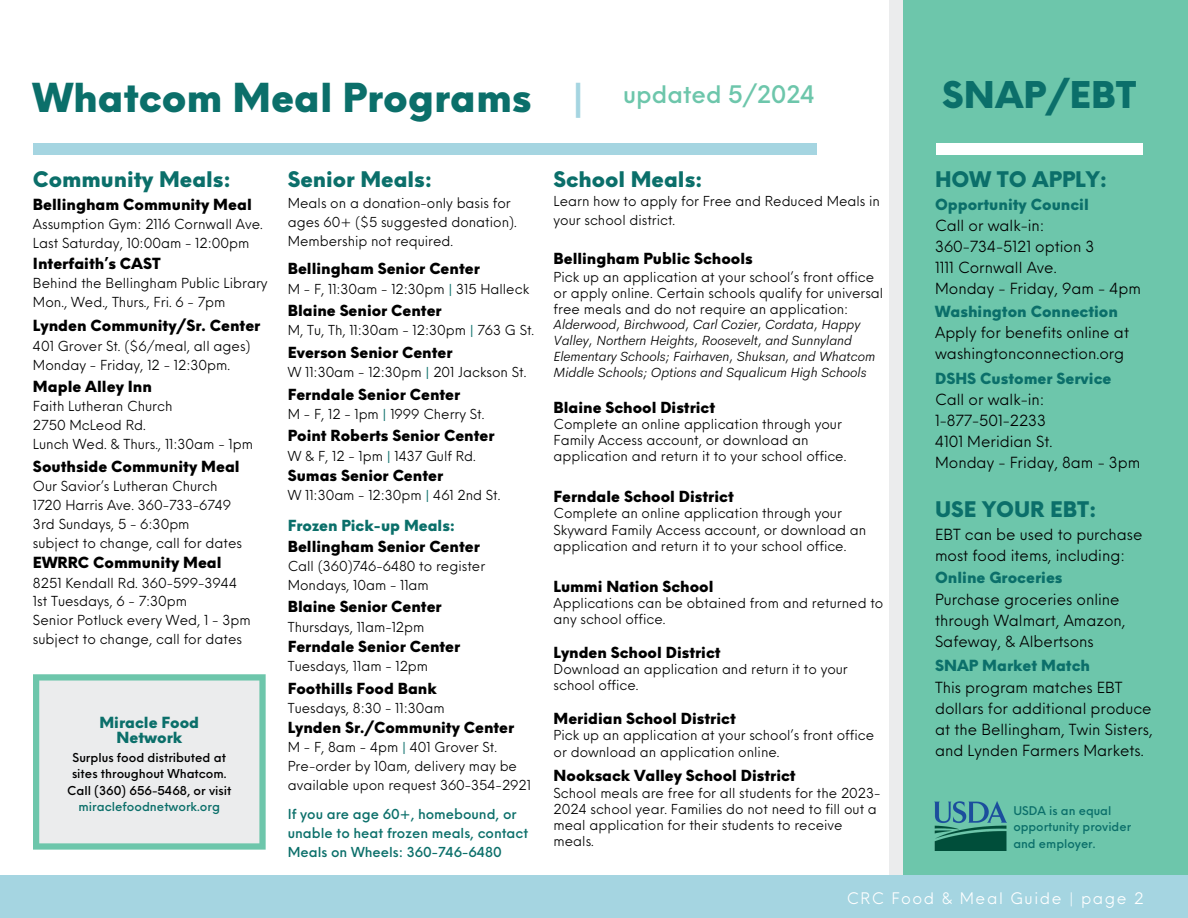
<style>
.page{position:relative;width:1188px;height:918px;background:#fff}
.page>*{position:absolute;margin:0;border:0;box-sizing:border-box;transform-origin:0 0}
.t1{font:900 39px "Neue Einstellung";color:#0b6f6a}
.t2{font:900 36px "Neue Einstellung";color:#0b6f6a}
.t3{font:500 23.55px "Neue Einstellung";color:#6dc6ab}
.t4{font:900 21px "Neue Einstellung";color:#0b6f6a}
.t5{font:15.6px "Neue Einstellung";letter-spacing:.1em;color:#fff}
.t6{font:900 15px "Neue Einstellung";color:#000}
.t7{font:15px/21px "Neue Einstellung";color:#000}
.t8{font:900 15px/15px "Neue Einstellung";color:#0b6f6a;text-align:center}
.t9{font:13.5px/16px "Neue Einstellung";color:#000}
.t10{font:italic 300 13.5px/16px "Cerebri Sans";color:#000}
.t11{font:500 13.5px/18.9px "Neue Einstellung";color:#0b6f6a}
.t12{font:500 12px/16.5px "Neue Einstellung";color:#000;text-align:center}
.t13{font:500 12px "Neue Einstellung";color:#0b6f6a}
.t14{font:500 11.7px/16.2px "Neue Einstellung";color:#0b6f6a}
.s1{color:#a5d5e1}
.s2{font-weight:500;color:#0b6f6a}
.s3{font-weight:900;color:#0b6f6a}
</style>
<div class="page">
<div style="left:33px;top:144px;width:844px;height:11px;background:#a5d5e1"></div>
<div style="left:817px;top:128px;width:83px;height:40px;background:#fff"></div>
<div style="left:890px;top:0;width:298px;height:918px;background:#6dc6ab"></div>
<div style="left:889px;top:0;width:14px;height:918px;background:#ebeced"></div>
<div style="left:0;top:875px;width:1188px;height:43px;background:#a5d5e1"></div>
<img style="left:935px;top:802px;width:71px;height:48px">
<div style="left:935px;top:144px;width:253px;height:11px;background:#fff"></div>
<div style="left:1144px;top:125px;width:44px;height:40px;background:#6dc6ab"></div>
<svg style="left:33px;top:674px;width:233px;height:176px;background:#dbe7e5"></svg>
<p class="t1" style="left:33px;top:61px;width:553px">Whatcom Meal Programs <span class="s1">|</span></p>
<h1 class="t3" style="left:623px;top:74px;width:193px">updated 5/2024</h1>
<h5 class="t4" style="left:33px;top:160px;width:199px">Community Meals:</h5>
<h5 class="t6" style="left:33px;top:190px;width:220px">Bellingham Community Meal</h5>
<h5 class="t9" style="left:33px;top:215px;width:231px">Assumption Gym: 2116 Cornwall Ave.</h5>
<h5 class="t9" style="left:33px;top:234px;width:218px">Last Saturday, 10:00am - 12:00pm</h5>
<h5 class="t6" style="left:33px;top:249px;width:129px">Interfaith’s CAST</h5>
<h5 class="t9" style="left:33px;top:274px;width:236px">Behind the Bellingham Public Library</h5>
<p class="t9" style="left:33px;top:292px;width:194px">Mon., Wed., Thurs., Fri. 6 - 7pm</p>
<p class="t6" style="left:33px;top:312px;width:229px">Lynden Community/Sr. Center</p>
<h2 class="t9" style="left:33px;top:336px;width:219px">401 Grover St. ($6/meal, all ages)</h2>
<h3 class="t9" style="left:33px;top:355px;width:199px">Monday - Friday, 12 - 12:30pm.</h3>
<p class="t6" style="left:33px;top:373px;width:120px">Maple Alley Inn</p>
<p class="t9" style="left:33px;top:397px;width:141px">Faith Lutheran Church</p>
<p class="t9" style="left:33px;top:416px;width:114px">2750 McLeod Rd.</p>
<p class="t9" style="left:33px;top:435px;width:222px">Lunch Wed. &amp; Thurs., 11:30am - 1pm</p>
<p class="t6" style="left:33px;top:452px;width:208px">Southside Community Meal</p>
<p class="t9" style="left:33px;top:477px;width:186px">Our Savior’s Lutheran Church</p>
<p class="t9" style="left:33px;top:496px;width:200px">1720 Harris Ave. 360-733-6749</p>
<p class="t9" style="left:33px;top:514px;width:158px">3rd Sundays, 5 - 6:30pm</p>
<p class="t9" style="left:33px;top:533px;width:211px">subject to change, call for dates</p>
<p class="t6" style="left:33px;top:549px;width:190px">EWRRC Community Meal</p>
<p class="t9" style="left:33px;top:573px;width:206px">8251 Kendall Rd. 360-599-3944</p>
<p class="t9" style="left:33px;top:592px;width:156px">1st Tuesdays, 6 - 7:30pm</p>
<p class="t9" style="left:33px;top:611px;width:219px">Senior Potluck every Wed, 1 - 3pm</p>
<p class="t9" style="left:33px;top:630px;width:211px">subject to change, call for dates</p>
<p class="t8" style="left:99px;top:714px;width:101px">Miracle Food<br>Network</p>
<p class="t12" style="left:67px;top:748px;width:166px">Surplus food distributed at sites throughout Whatcom.<br>Call (360) 656-5468, or visit</p>
<p class="t13" style="left:79px;top:796px;width:143px">miraclefoodnetwork.org</p>
<p class="t4" style="left:288px;top:160px;width:146px">Senior Meals:</p>
<p class="t9" style="left:288px;top:192px;width:231px;line-height:18.8px">Meals on a donation-only basis for ages 60+ ($5 suggested donation).<br>Membership not required.</p>
<p class="t6" style="left:288px;top:255px;width:194px">Bellingham Senior Center</p>
<p class="t9" style="left:288px;top:279px;width:243px">M - F, 11:30am - 12:30pm <span class="s2">|</span> 315 Halleck</p>
<h5 class="t6" style="left:288px;top:297px;width:155px">Blaine Senior Center</h5>
<h5 class="t9" style="left:288px;top:321px;width:248px">M, Tu, Th, 11:30am - 12:30pm <span class="s2">|</span> 763 G St.</h5>
<p class="t6" style="left:288px;top:338px;width:166px">Everson Senior Center</p>
<p class="t9" style="left:288px;top:363px;width:240px">W 11:30am - 12:30pm <span class="s2">|</span> 201 Jackson St.</p>
<p class="t6" style="left:288px;top:380px;width:174px">Ferndale Senior Center</p>
<p class="t9" style="left:288px;top:404px;width:198px">M - F, 12 - 1pm <span class="s2">|</span> 1999 Cherry St.</p>
<p class="t6" style="left:288px;top:422px;width:208px">Point Roberts Senior Center</p>
<p class="t9" style="left:288px;top:446px;width:190px">W &amp; F, 12 - 1pm <span class="s2">|</span> 1437 Gulf Rd.</p>
<p class="t6" style="left:288px;top:462px;width:157px">Sumas Senior Center</p>
<p class="t9" style="left:288px;top:486px;width:214px">W 11:30am - 12:30pm <span class="s2">|</span> 461 2nd St.</p>
<p class="t8" style="left:288px;top:517px;width:169px">Frozen Pick-up Meals:</p>
<p class="t6" style="left:288px;top:533px;width:194px">Bellingham Senior Center</p>
<h6 class="t9" style="left:288px;top:557px;width:199px">Call (360)746-6480 to register</h6>
<p class="t9" style="left:288px;top:576px;width:143px">Mondays, 10am - 11am</p>
<p class="t6" style="left:288px;top:593px;width:155px">Blaine Senior Center</p>
<p class="t9" style="left:288px;top:617px;width:138px">Thursdays, 11am-12pm</p>
<p class="t6" style="left:288px;top:633px;width:174px">Ferndale Senior Center</p>
<p class="t9" style="left:288px;top:657px;width:142px">Tuesdays, 11am - 12pm</p>
<p class="t6" style="left:288px;top:674px;width:150px">Foothills Food Bank</p>
<p class="t9" style="left:288px;top:698px;width:158px">Tuesdays, 8:30 - 11:30am</p>
<p class="t6" style="left:288px;top:714px;width:228px">Lynden Sr./Community Center</p>
<p class="t9" style="left:288px;top:738px;width:211px">M - F, 8am - 4pm <span class="s2">|</span> 401 Grover St.</p>
<p class="t9" style="left:288px;top:756px;width:245px;line-height:18.8px">Pre-order by 10am, delivery may be available upon request 360-354-2921</p>
<p class="t11" style="left:288px;top:804px;width:242px">If you are age 60+, homebound, or unable to heat frozen meals, contact<br>Meals on Wheels: 360-746-6480</p>
<p class="t4" style="left:554px;top:160px;width:151px">School Meals:</p>
<p class="t9" style="left:554px;top:191px;width:328px;line-height:18.8px">Learn how to apply for Free and Reduced Meals in your school district.</p>
<p class="t6" style="left:554px;top:245px;width:201px">Bellingham Public Schools</p>
<p class="t9" style="left:554px;top:268px;width:331px">Pick up an application at your school’s front office or apply online. Certain schools qualify for universal free meals and do not require an application:</p>
<p class="t10" style="left:554px;top:316px;width:323px">Alderwood, Birchwood, Carl Cozier, Cordata, Happy Valley, Northern Heights, Roosevelt, and Sunnyland Elementary Schools; Fairhaven, Shuksan, and Whatcom Middle Schools; Options and Squalicum High Schools</p>
<p class="t6" style="left:554px;top:393px;width:163px">Blaine School District</p>
<p class="t9" style="left:554px;top:415px;width:294px">Complete an online application through your<br>Family Access account, or download an application and return it to your school office.</p>
<p class="t6" style="left:554px;top:483px;width:182px">Ferndale School District</p>
<p class="t9" style="left:554px;top:504px;width:314px">Complete an online application through your<br>Skyward Family Access account, or download an application and return it to your school office.</p>
<p class="t6" style="left:554px;top:572px;width:161px">Lummi Nation School</p>
<h5 class="t9" style="left:554px;top:594px;width:331px">Applications can be obtained from and returned to any school office.</h5>
<h5 class="t6" style="left:554px;top:638px;width:169px">Lynden School District</h5>
<p class="t9" style="left:554px;top:660px;width:296px">Download an application and return it to your school office.</p>
<h5 class="t6" style="left:554px;top:705px;width:184px">Meridian School District</h5>
<h5 class="t9" style="left:554px;top:726px;width:322px">Pick up an application at your school’s front office or download an application online.</h5>
<p class="t6" style="left:554px;top:762px;width:244px">Nooksack Valley School District</p>
<p class="t9" style="left:554px;top:783px;width:328px">School meals are free for all students for the 2023- 2024 school year. Families do not need to fill out a meal application for their students to receive meals.</p>
<p class="t2" style="left:942px;top:61px;width:196px">SNAP/EBT</p>
<p class="t4" style="left:935px;top:160px;width:174px">HOW TO APPLY:</p>
<p class="t7" style="left:935px;top:192px;width:161px"><span class="s3">Opportunity Council<br></span>Call or walk-in:<br>360-734-5121 option 3<br>1111 Cornwall Ave.</p>
<p class="t7" style="left:935px;top:276px;width:207px;line-height:22.8px">Monday - Friday, 9am - 4pm<br><span class="s3">Washington Connection</span></p>
<p class="t7" style="left:935px;top:320px;width:195px">Apply for benefits online at washingtonconnection.org</p>
<p class="t7" style="left:935px;top:366px;width:178px"><span class="s3">DSHS Customer Service<br></span>Call or walk-in:<br>1-877-501-2233</p>
<p class="t7" style="left:935px;top:429px;width:207px">4101 Meridian St.<br>Monday - Friday, 8am - 3pm</p>
<p class="t4" style="left:935px;top:490px;width:163px">USE YOUR EBT:</p>
<p class="t7" style="left:935px;top:522px;width:209px">EBT can be used to purchase most food items, including:</p>
<p class="t7" style="left:935px;top:566px;width:192px"><span class="s3">Online Groceries<br></span>Purchase groceries online through Walmart, Amazon,<br>Safeway, &amp; Albertsons</p>
<p class="t7" style="left:935px;top:654px;width:219px"><span class="s3">SNAP Market Match<br></span>This program matches EBT dollars for additional produce at the Bellingham, Twin Sisters, and Lynden Farmers Markets.</p>
<p class="t14" style="left:1013px;top:802px;width:119px">USDA is an equal opportunity provider and employer.</p>
<p class="t5" style="left:847px;top:884px;width:299px">CRC Food &amp; Meal Guide | page 2</p>
</div>
